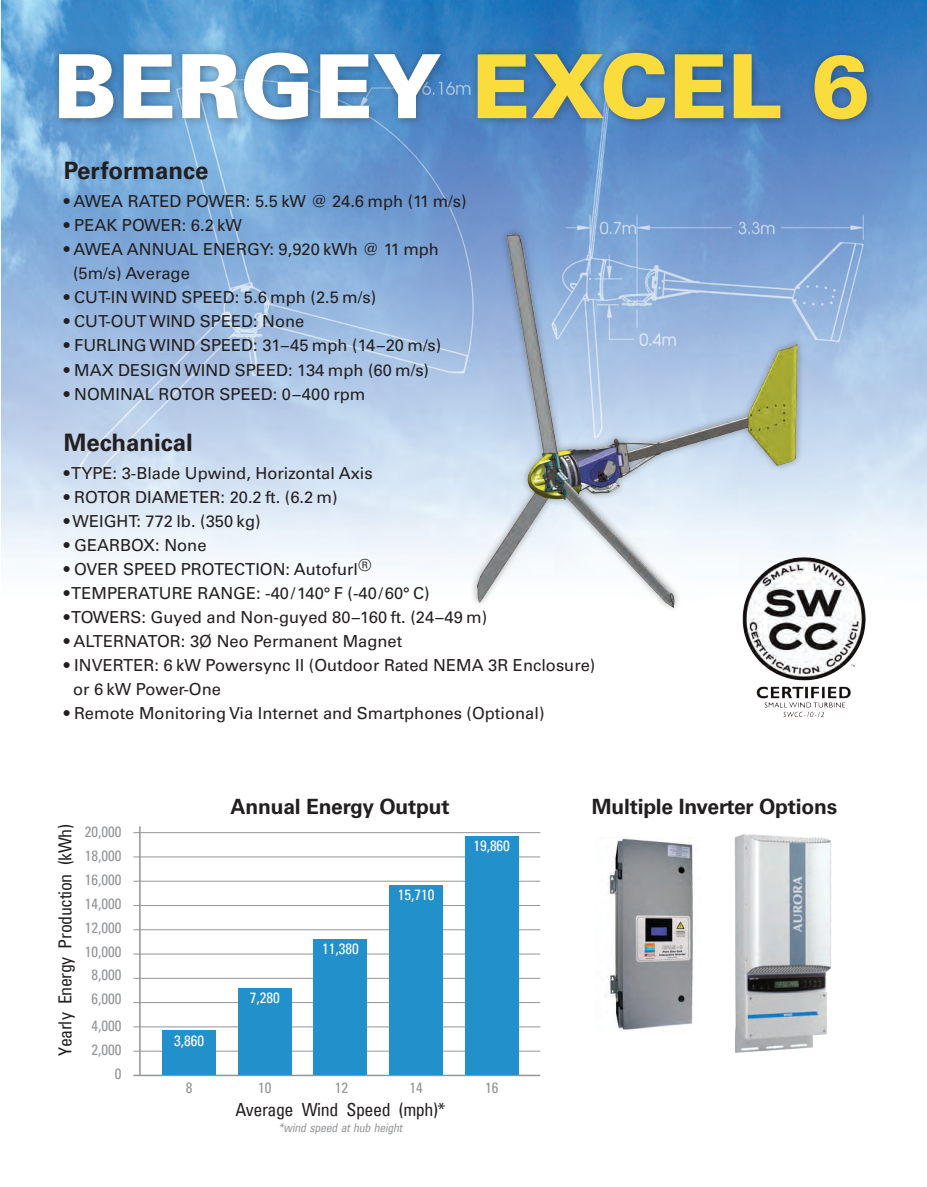
<style>
.page{position:relative;width:927px;height:1187px;background:#fff}
.page>*{position:absolute;margin:0;border:0;box-sizing:border-box;transform-origin:0 0}
.t1{font:900 88.5px "Univers";color:#fff}
.t2{font:700 24px "Univers";color:#231f20}
.t3{font:700 21px "Univers";letter-spacing:-.01em;color:#231f20}
.t4{font:condensed 18px "Univers";letter-spacing:-.025em;color:#231f20}
.t5{font:16.5px/24px "Univers";color:#231f20}
.t6{font:condensed 15px/23.9px "Univers";color:#939598;text-align:center}
.t7{font:condensed 15px "Univers";color:#fff}
.t8{font:italic condensed 12px "Univers";color:#939598}
.s1{color:#fadc3d}
</style>
<div class="page">
<img style="left:2px;top:0;width:925px;height:1077px">
<div style="left:59px;top:53px;width:820px;height:78px;background:#231f20;opacity:.08"></div>
<div style="left:52px;top:45px;width:823px;height:82px;background:#231f20;opacity:.35"></div>
<img style="left:596px;top:837px;width:106px;height:194px">
<hr style="left:139px;top:826px;width:2px;height:249px;background:#939598">
<hr style="left:133px;top:1074px;width:407px;height:1px;background:#939598">
<hr style="left:133px;top:1050px;width:407px;height:1px;background:#939598">
<hr style="left:133px;top:1026px;width:407px;height:1px;background:#939598">
<hr style="left:133px;top:1002px;width:407px;height:1px;background:#939598">
<hr style="left:133px;top:977px;width:407px;height:1px;background:#939598">
<hr style="left:133px;top:953px;width:407px;height:1px;background:#939598">
<hr style="left:133px;top:929px;width:407px;height:1px;background:#939598">
<hr style="left:133px;top:905px;width:407px;height:1px;background:#939598">
<hr style="left:133px;top:880px;width:407px;height:1px;background:#939598">
<hr style="left:133px;top:856px;width:407px;height:1px;background:#939598">
<hr style="left:133px;top:832px;width:407px;height:1px;background:#939598">
<div style="left:162px;top:1030px;width:54px;height:44px;background:#2290cb"></div>
<div style="left:238px;top:987px;width:54px;height:87px;background:#2290cb"></div>
<div style="left:313px;top:938px;width:54px;height:136px;background:#2290cb"></div>
<div style="left:389px;top:884px;width:54px;height:190px;background:#2290cb"></div>
<div style="left:465px;top:836px;width:54px;height:238px;background:#2290cb"></div>
<img style="left:740px;top:556px;width:128px;height:162px">
<img style="left:473px;top:230px;width:330px;height:385px">
<img style="left:723px;top:827px;width:119px;height:230px">
<p class="t1" style="left:54px;top:31px;width:818px">BERGEY <span class="s1">EXCEL 6</span></p>
<p class="t2" style="left:64px;top:156px;width:146px">Performance</p>
<p class="t5" style="left:64px;top:189px;width:404px">• AWEA RATED POWER: 5.5 kW @ 24.6 mph (11 m/s)</p>
<p class="t5" style="left:64px;top:213px;width:180px">• PEAK POWER: 6.2 kW</p>
<p class="t5" style="left:73px;top:237px;width:368px;text-indent:-9px">• AWEA ANNUAL ENERGY: 9,920 kWh @ 11 mph (5m/s) Average</p>
<p class="t5" style="left:64px;top:285px;width:314px">• CUT-IN WIND SPEED: 5.6 mph (2.5 m/s)</p>
<p class="t5" style="left:64px;top:309px;width:242px">• CUT-OUT WIND SPEED: None</p>
<p class="t5" style="left:64px;top:334px;width:379px">• FURLING WIND SPEED: 31–45 mph (14–20 m/s)</p>
<p class="t5" style="left:64px;top:358px;width:367px">• MAX DESIGN WIND SPEED: 134 mph (60 m/s)</p>
<p class="t5" style="left:64px;top:382px;width:303px">• NOMINAL ROTOR SPEED: 0–400 rpm</p>
<p class="t2" style="left:64px;top:428px;width:130px">Mechanical</p>
<p class="t5" style="left:64px;top:461px;width:310px">• TYPE: 3-Blade Upwind, Horizontal Axis</p>
<p class="t5" style="left:64px;top:485px;width:275px">• ROTOR DIAMETER: 20.2 ft. (6.2 m)</p>
<p class="t5" style="left:64px;top:509px;width:198px">• WEIGHT: 772 lb. (350 kg)</p>
<p class="t5" style="left:64px;top:533px;width:144px">• GEARBOX: None</p>
<p class="t5" style="left:64px;top:557px;width:309px">• OVER SPEED PROTECTION: Autofurl®</p>
<p class="t5" style="left:64px;top:581px;width:367px">• TEMPERATURE RANGE: -40/140° F (-40/60° C)</p>
<p class="t5" style="left:64px;top:605px;width:425px">• TOWERS: Guyed and Non-guyed 80–160 ft. (24–49 m)</p>
<p class="t5" style="left:64px;top:629px;width:340px">• ALTERNATOR: 3Ø Neo Permanent Magnet</p>
<p class="t5" style="left:73px;top:653px;width:524px;text-indent:-9px">• INVERTER: 6 kW Powersync II (Outdoor Rated NEMA 3R Enclosure) or 6 kW Power-One</p>
<p class="t5" style="left:64px;top:701px;width:482px">• Remote Monitoring Via Internet and Smartphones (Optional)</p>
<p class="t4" style="left:54px;top:1055px;width:233px;rotate:-90deg">Yearly Energy Production (kWh)</p>
<p class="t6" style="left:85px;top:819px;width:38px">20,000<br>18,000<br>16,000<br>14,000<br>12,000<br>10,000<br>8,000<br>6,000</p>
<p class="t6" style="left:91px;top:1013px;width:31px;text-align:right">4,000<br>2,000<br>0</p>
<p class="t7" style="left:174px;top:1030px;width:31px">3,860</p>
<p class="t3" style="left:231px;top:794px;width:221px">Annual Energy Output</p>
<p class="t7" style="left:250px;top:988px;width:31px">7,280</p>
<p class="t7" style="left:322px;top:938px;width:38px">11,380</p>
<p class="t7" style="left:398px;top:885px;width:38px">15,710</p>
<p class="t7" style="left:473px;top:836px;width:38px">19,860</p>
<p class="t6" style="left:186px;top:1075px;width:8px">8</p>
<p class="t6" style="left:258px;top:1075px;width:15px">10</p>
<p class="t6" style="left:335px;top:1075px;width:15px">12</p>
<p class="t6" style="left:409px;top:1075px;width:15px">14</p>
<p class="t6" style="left:485px;top:1075px;width:15px">16</p>
<p class="t4" style="left:235px;top:1098px;width:212px">Average Wind Speed (mph)*</p>
<p class="t8" style="left:279px;top:1120px;width:128px">*wind speed at hub height</p>
<p class="t3" style="left:592px;top:794px;width:247px">Multiple Inverter Options</p>
</div>
